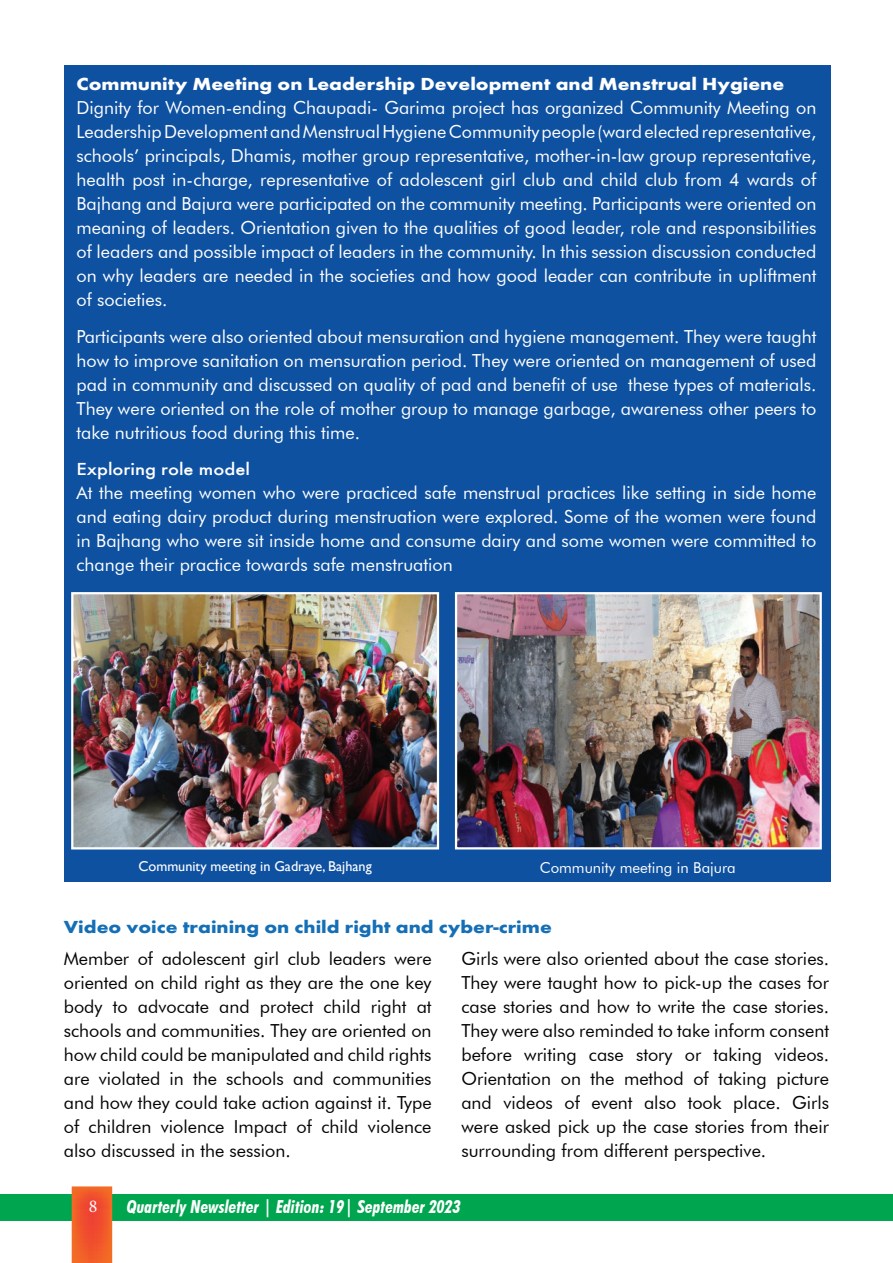
<style>
.page{position:relative;width:893px;height:1263px;background:#fff}
.page>*{position:absolute;margin:0;border:0;box-sizing:border-box;transform-origin:0 0}
.t1{font:18px/24px "Futura BT";color:#fff;text-align:justify}
.t2{font:18px/24px "Futura BT";color:#040503;text-align:justify}
.t3{font:700 18px "Futura";color:#fff;scale:1.15 1}
.t4{font:italic 700 condensed 18px "Futura BT";color:#fff}
.t5{font:700 18px "Futura";color:#156fb6;scale:1.15 1}
.t6{font:500 18px "Futura";color:#fff;scale:1.15 1}
.t7{font:18px "Minion Pro";color:#fff}
.t8{font:15px "Futura BT";color:#fff}
.t9{font:14.25px "Gill Sans";color:#fff}
</style>
<div class="page">
<div style="left:0;top:1194px;width:893px;height:26px;background:#00a54f"></div>
<svg style="left:72px;top:1186px;width:40px;height:77px"></svg>
<div style="left:64px;top:65px;width:766px;height:816px;background:#0e51a1"></div>
<img style="left:74px;top:595px;width:362px;height:251px">
<div style="left:71px;top:592px;width:368px;height:257px;border:2px solid #fff"></div>
<img style="left:458px;top:595px;width:361px;height:251px">
<div style="left:455px;top:592px;width:367px;height:257px;border:2px solid #fff"></div>
<p class="t3" style="left:77px;top:73px;width:617px">Community Meeting on Leadership Development and Menstrual Hygiene</p>
<p class="t1" style="left:77px;top:95px;width:741px">Dignity for Women-ending Chaupadi- Garima project has organized Community Meeting on Leadership Development and Menstrual Hygiene Community people (ward elected representative, schools’ principals, Dhamis, mother group representative, mother-in-law group representative, health post in-charge, representative of adolescent girl club and child club from 4 wards of Bajhang and Bajura were participated on the community meeting. Participants were oriented on meaning of leaders. Orientation given to the qualities of good leader, role and responsibilities of leaders and possible impact of leaders in the community. In this session discussion conducted on why leaders are needed in the societies and how good leader can contribute in upliftment of societies.</p>
<p class="t1" style="left:77px;top:324px;width:741px">Participants were also oriented about mensuration and hygiene management. They were taught how to improve sanitation on mensuration period. They were oriented on management of used pad in community and discussed on quality of pad and benefit of use these types of materials.<br>They were oriented on the role of mother group to manage garbage, awareness other peers to take nutritious food during this time.</p>
<p class="t6" style="left:77px;top:459px;width:152px">Exploring role model</p>
<p class="t1" style="left:77px;top:481px;width:741px">At the meeting women who were practiced safe menstrual practices like setting in side home and eating dairy product during menstruation were explored. Some of the women were found in Bajhang who were sit inside home and consume dairy and some women were committed to change their practice towards safe menstruation</p>
<p class="t9" style="left:138px;top:858px;width:235px">Community meeting in Gadraye, Bajhang</p>
<p class="t8" style="left:540px;top:858px;width:197px">Community meeting in Bajura</p>
<p class="t5" style="left:64px;top:916px;width:426px">Video voice training on child right and cyber-crime</p>
<p class="t2" style="left:64px;top:947px;width:369px">Member of adolescent girl club leaders were oriented on child right as they are the one key body to advocate and protect child right at schools and communities. They are oriented on how child could be manipulated and child rights are violated in the schools and communities and how they could take action against it. Type of children violence Impact of child violence also discussed in the session.</p>
<p class="t2" style="left:461px;top:947px;width:369px">Girls were also oriented about the case stories.<br>They were taught how to pick-up the cases for case stories and how to write the case stories.<br>They were also reminded to take inform consent before writing case story or taking videos.<br>Orientation on the method of taking picture and videos of event also took place. Girls were asked pick up the case stories from their surrounding from different perspective.</p>
<p class="t7" style="left:89px;top:1196px;width:10px">8</p>
<p class="t4" style="left:127px;top:1195px;width:335px">Quarterly Newsletter | Edition: 19| September 2023</p>
</div>
